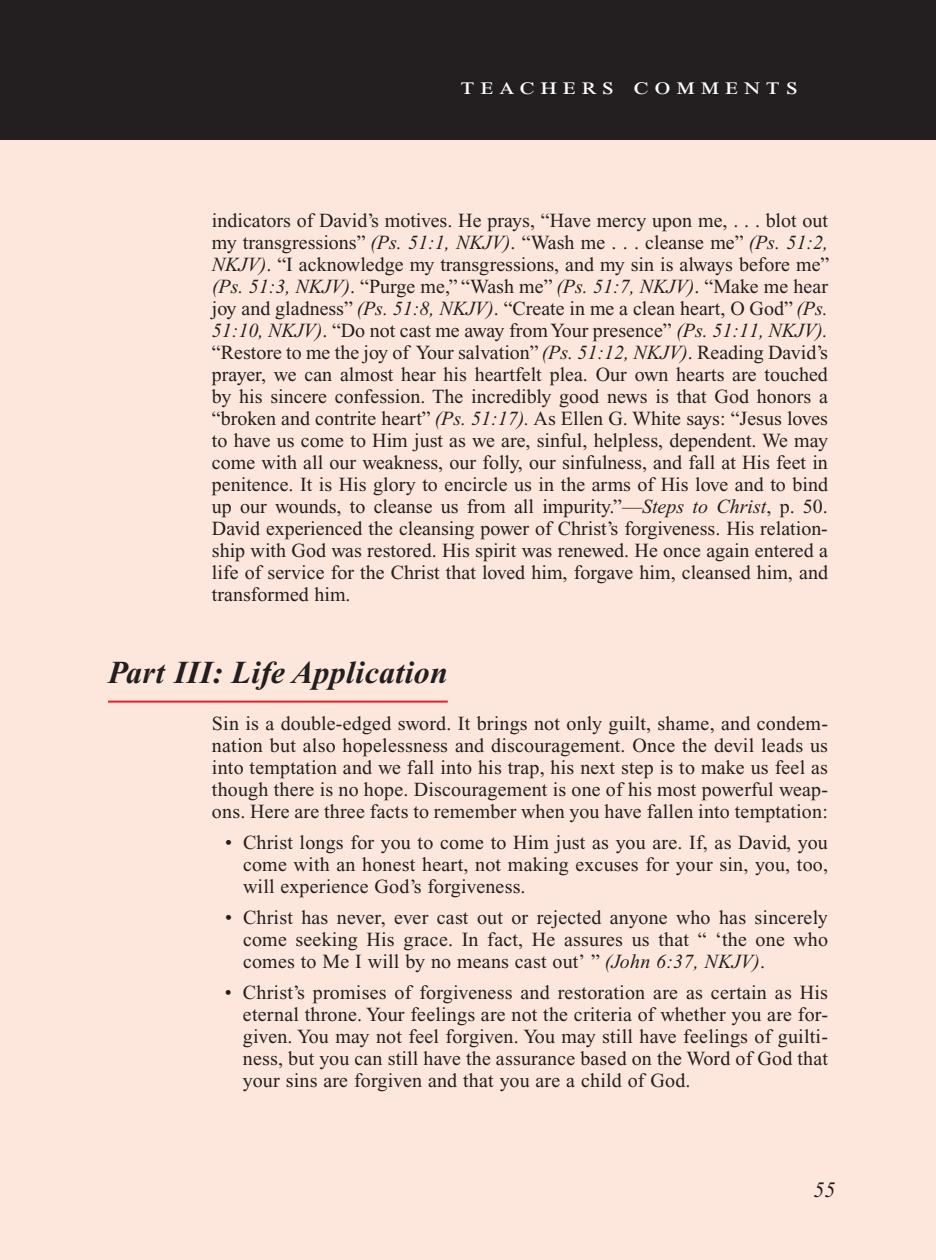
<style>
.page{position:relative;width:936px;height:1260px;background:#fff}
.page>*{position:absolute;margin:0;border:0;box-sizing:border-box;transform-origin:0 0}
.t1{font:italic 700 32px "Times New Roman PS Std";letter-spacing:.01em;color:#231f20}
.t2{font:24px "Times New Roman PS Std";letter-spacing:.2em;color:#fff;scale:1.2 1}
.t3{font:italic 22px "Times New Roman PS Std";color:#231f20}
.t4{font:20px/22px "Times New Roman PS Std";letter-spacing:.01em;color:#231f20;text-align:justify}
.s1{font-style:italic}
</style>
<div class="page">
<div style="left:0;top:134px;width:936px;height:1126px;background:#fde7dc"></div>
<hr style="left:108px;top:701px;width:340px;height:2px;background:#ee1d23">
<div style="left:0;top:0;width:936px;height:140px;background:#231f20"></div>
<p class="t2" style="left:461px;top:73px;width:283px">teachers comments</p>
<p class="t4" style="left:212px;top:209px;width:619px">indicators of David’s motives. He prays, “Have mercy upon me, . . . blot out my transgressions” <span class="s1">(Ps. 51:1, NKJV)</span>. “Wash me . . . cleanse me” <span class="s1">(Ps. 51:2, NKJV)</span>. “I acknowledge my transgressions, and my sin is always before me” <span class="s1">(Ps. 51:3, NKJV)</span>. “Purge me,” “Wash me” <span class="s1">(Ps. 51:7, NKJV)</span>. “Make me hear joy and gladness” <span class="s1">(Ps. 51:8, NKJV)</span>. “Create in me a clean heart, O God” <span class="s1">(Ps.<br>51:10, NKJV)</span>. “Do not cast me away from Your presence” <span class="s1">(Ps. 51:11, NKJV). </span>“Restore to me the joy of Your salvation” <span class="s1">(Ps. 51:12, NKJV)</span>. Reading David’s prayer, we can almost hear his heartfelt plea. Our own hearts are touched by his sincere confession. The incredibly good news is that God honors a “broken and contrite heart” <span class="s1">(Ps. 51:17).</span> As Ellen G. White says: “Jesus loves to have us come to Him just as we are, sinful, helpless, dependent. We may come with all our weakness, our folly, our sinfulness, and fall at His feet in penitence. It is His glory to encircle us in the arms of His love and to bind up our wounds, to cleanse us from all impurity.”—<span class="s1">Steps to Christ</span>, p. 50.<br>David experienced the cleansing power of Christ’s forgiveness. His relation&shy;ship with God was restored. His spirit was renewed. He once again entered a life of service for the Christ that loved him, forgave him, cleansed him, and transformed him.</p>
<h1 class="t1" style="left:108px;top:655px;width:342px">Part III: Life Application</h1>
<p class="t4" style="left:212px;top:712px;width:618px">Sin is a double-edged sword. It brings not only guilt, shame, and condem&shy;nation but also hopelessness and discouragement. Once the devil leads us into temptation and we fall into his trap, his next step is to make us feel as though there is no hope. Discouragement is one of his most powerful weap&shy;ons. Here are three facts to remember when you have fallen into temptation:</p>
<p class="t4" style="left:243px;top:831px;width:587px;text-indent:-18px">• Christ longs for you to come to Him just as you are. If, as David, you come with an honest heart, not making excuses for your sin, you, too, will experience God’s forgiveness.</p>
<p class="t4" style="left:243px;top:906px;width:587px;text-indent:-18px">• Christ has never, ever cast out or rejected anyone who has sincerely come seeking His grace. In fact, He assures us that “ ‘the one who comes to Me I will by no means cast out’ ” <span class="s1">(John 6:37, NKJV)</span>.</p>
<p class="t4" style="left:243px;top:981px;width:587px;text-indent:-18px">• Christ’s promises of forgiveness and restoration are as certain as His eternal throne. Your feelings are not the criteria of whether you are for&shy;given. You may not feel forgiven. You may still have feelings of guilti&shy;ness, but you can still have the assurance based on the Word of God that your sins are forgiven and that you are a child of God.</p>
<p class="t3" style="left:813px;top:1178px;width:23px">55</p>
</div>
